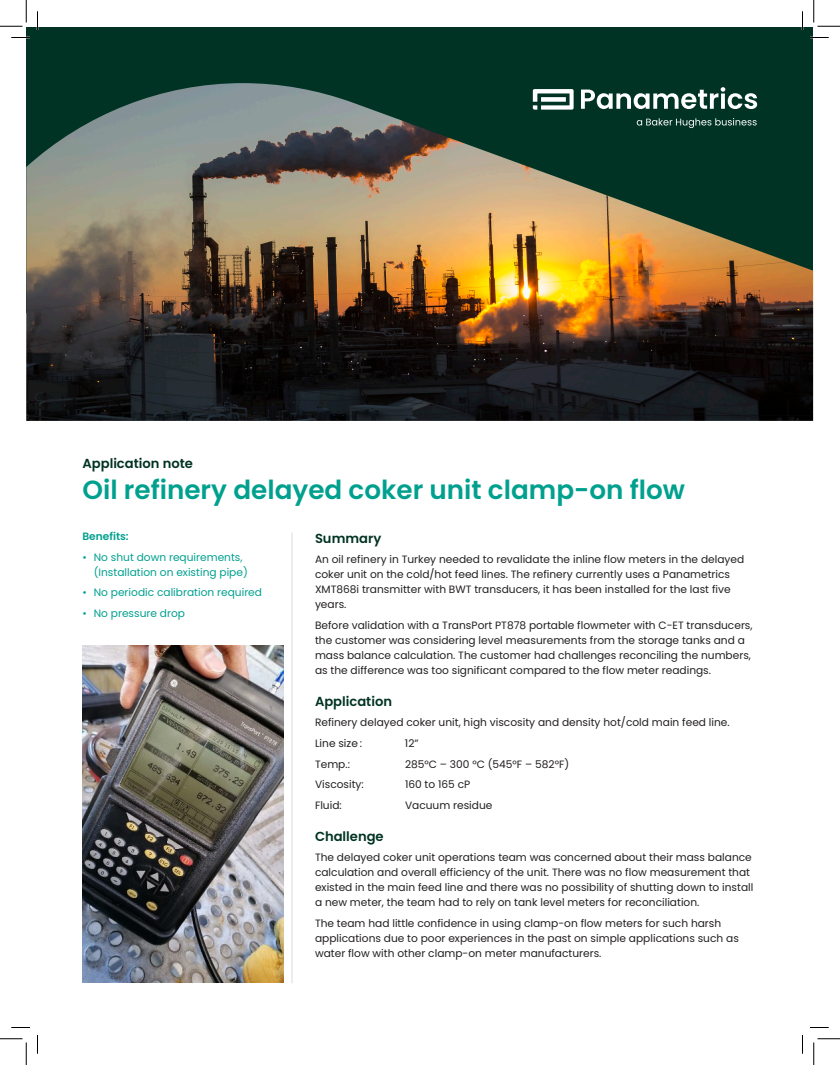
<style>
.page{position:relative;width:840px;height:1065px;background:#fff}
.page>*{position:absolute;margin:0;border:0;box-sizing:border-box;transform-origin:0 0}
._21pt-subhead{font:600 26.25px "Poppins";color:#00a08f}
._10_5pt-body_subhead{font:600 13.12px "Poppins";color:#003323}
._8_5pt-body_text{font:10.62px/15px "Poppins";color:#231f20}
.t1{font:10.62px/15px "Poppins";color:#00a08f}
._8_5pt-bullet{font:600 10.62px "Poppins";color:#00a08f}
</style>
<div class="page">
<div style="left:26px;top:27px;width:787px;height:286px;background:#003323"></div>
<img style="left:26px;top:83px;width:787px;height:338px">
<hr style="left:292px;top:532px;width:1px;height:451px;background:#d9dadc">
<svg style="left:533px;top:89px;width:41px;height:21px"></svg>
<svg style="left:581px;top:87px;width:176px;height:22px"></svg>
<svg style="left:637px;top:118px;width:120px;height:10px"></svg>
<img style="left:82px;top:646px;width:201px;height:336px">
<svg style="left:11px;top:37px;width:19px;height:1px"></svg>
<svg style="left:810px;top:37px;width:19px;height:1px"></svg>
<svg style="left:11px;top:1027px;width:19px;height:1px"></svg>
<svg style="left:810px;top:1027px;width:19px;height:1px"></svg>
<svg style="left:37px;top:11px;width:1px;height:19px"></svg>
<svg style="left:37px;top:1035px;width:1px;height:19px"></svg>
<svg style="left:802px;top:11px;width:1px;height:19px"></svg>
<svg style="left:802px;top:1035px;width:1px;height:19px"></svg>
<svg style="left:0;top:0;width:27px;height:27px"></svg>
<svg style="left:0;top:1039px;width:27px;height:26px"></svg>
<svg style="left:814px;top:0;width:26px;height:27px"></svg>
<svg style="left:814px;top:1039px;width:26px;height:26px"></svg>
<p class="_10_5pt-body_subhead" style="left:82px;top:455px;width:112px">Application note</p>
<p class="_21pt-subhead" style="left:82px;top:475px;width:604px">Oil refinery delayed coker unit clamp-on flow</p>
<p class="_8_5pt-bullet" style="left:82px;top:530px;width:48px">Benefits:</p>
<p class="t1" style="left:94px;top:549px;width:156px;text-indent:-11px">• No shut down requirements, (Installation on existing pipe)</p>
<p class="t1" style="left:82px;top:585px;width:181px">• No periodic calibration required</p>
<p class="t1" style="left:82px;top:606px;width:104px">• No pressure drop</p>
<p class="_10_5pt-body_subhead" style="left:315px;top:530px;width:68px">Summary</p>
<p class="_8_5pt-body_text" style="left:315px;top:552px;width:431px">An oil refinery in Turkey needed to revalidate the inline flow meters in the delayed coker unit on the cold/hot feed lines. The refinery currently uses a Panametrics XMT868i transmitter with BWT transducers, it has been installed for the last five years.</p>
<p class="_8_5pt-body_text" style="left:315px;top:618px;width:439px">Before validation with a TransPort PT878 portable flowmeter with C-ET transducers, the customer was considering level measurements from the storage tanks and a mass balance calculation. The customer had challenges reconciling the numbers, as the difference was too significant compared to the flow meter readings.</p>
<p class="_10_5pt-body_subhead" style="left:315px;top:693px;width:79px">Application</p>
<p class="_8_5pt-body_text" style="left:315px;top:715px;width:416px">Refinery delayed coker unit, high viscosity and density hot/cold main feed line.</p>
<p class="_8_5pt-body_text" style="left:315px;top:736px;width:49px">Line size :</p>
<p class="_8_5pt-body_text" style="left:405px;top:736px;width:15px">12”</p>
<p class="_8_5pt-body_text" style="left:315px;top:756px;width:36px">Temp.:</p>
<p class="_8_5pt-body_text" style="left:405px;top:756px;width:166px">285°C – 300 °C (545°F – 582°F)</p>
<p class="_8_5pt-body_text" style="left:315px;top:777px;width:50px">Viscosity:</p>
<p class="_8_5pt-body_text" style="left:405px;top:777px;width:67px">160 to 165 cP</p>
<p class="_8_5pt-body_text" style="left:315px;top:798px;width:28px">Fluid:</p>
<p class="_8_5pt-body_text" style="left:405px;top:798px;width:89px">Vacuum residue</p>
<p class="_10_5pt-body_subhead" style="left:315px;top:828px;width:70px">Challenge</p>
<p class="_8_5pt-body_text" style="left:315px;top:850px;width:440px">The delayed coker unit operations team was concerned about their mass balance calculation and overall efficiency of the unit. There was no flow measurement that existed in the main feed line and there was no possibility of shutting down to install a new meter, the team had to rely on tank level meters for reconciliation.</p>
<p class="_8_5pt-body_text" style="left:315px;top:916px;width:425px">The team had little confidence in using clamp-on flow meters for such harsh applications due to poor experiences in the past on simple applications such as water flow with other clamp-on meter manufacturers.</p>
</div>
